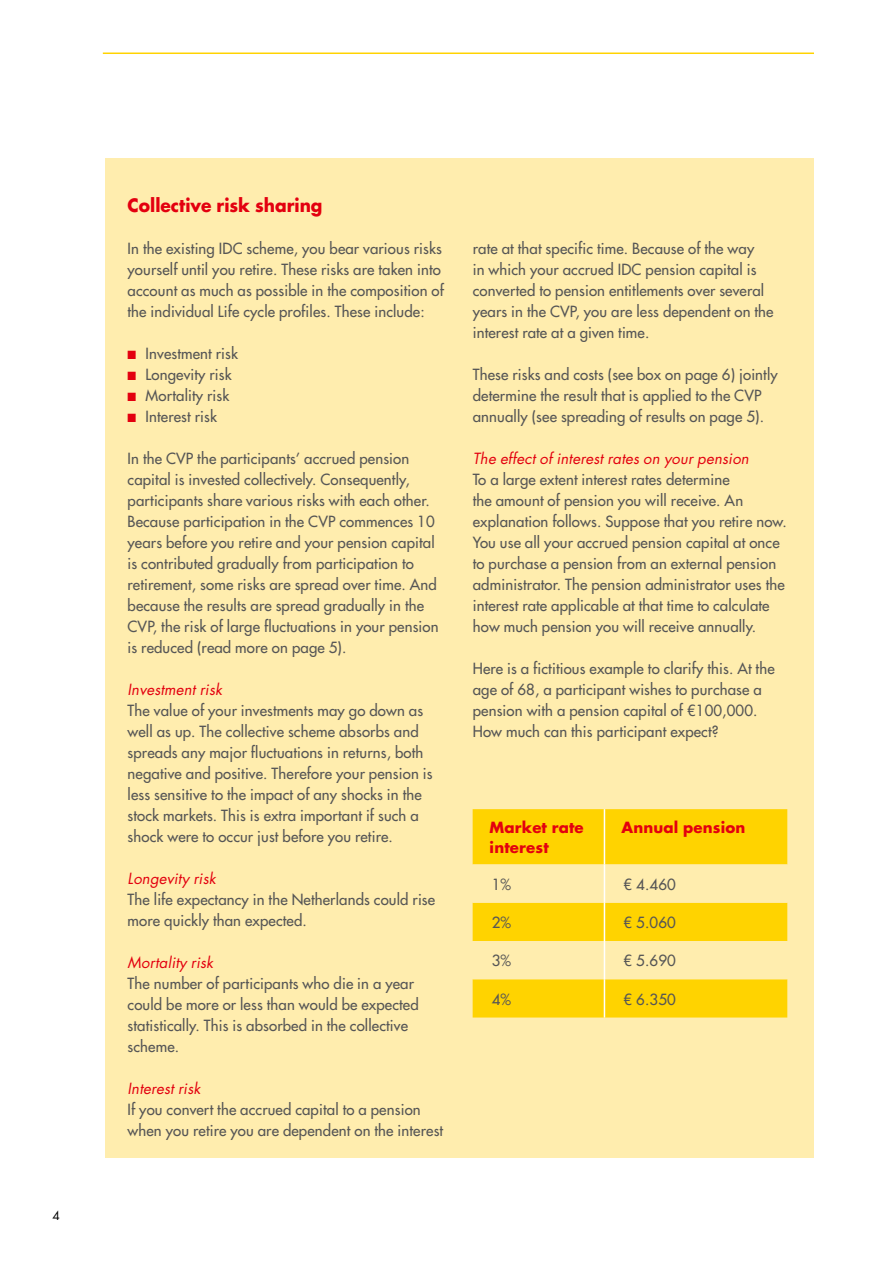
<style>
.page{position:relative;width:893px;height:1263px;background:#fff}
.page>*{position:absolute;margin:0;border:0;box-sizing:border-box;transform-origin:0 0}
.t1{font:700 18px "Futura Std";color:#e3000f;scale:.95 1}
.t2{font:500 15px/21px "Futura Std";letter-spacing:.01em;color:#565656}
.t3{font:italic 15px "Futura Std";letter-spacing:.01em;color:#e3000f}
.t4{font:700 15px/19.5px "Futura Std";letter-spacing:.01em;color:#e3000f}
.t5{font:12px "Futura Std";color:#000}
.s1{color:#e3000f}
</style>
<div class="page">
<hr style="left:103px;top:53px;width:711px;height:1px;background:#ffd300">
<div style="left:105px;top:158px;width:709px;height:1000px;background:#ffedae"></div>
<div style="left:473px;top:809px;width:314px;height:208px;background:#ffd300"></div>
<svg style="left:473px;top:864px;width:314px;height:115px"></svg>
<hr style="left:604px;top:809px;width:1px;height:55px;background:#fff">
<hr style="left:604px;top:864px;width:1px;height:39px;background:#fff">
<hr style="left:604px;top:903px;width:1px;height:38px;background:#fff">
<hr style="left:604px;top:941px;width:1px;height:38px;background:#fff">
<hr style="left:604px;top:979px;width:1px;height:38px;background:#fff">
<p class="t5" style="left:52px;top:1208px;width:9px">4</p>
<p class="t1" style="left:128px;top:193px;width:207px">Collective risk sharing</p>
<p class="t2" style="left:128px;top:238px;width:318px">In the existing IDC scheme, you bear various risks yourself until you retire. These risks are taken into account as much as possible in the composition of the individual Life cycle profiles. These include:</p>
<p class="t2" style="left:128px;top:343px;width:112px"><span class="s1">■</span> Investment risk</p>
<p class="t2" style="left:128px;top:364px;width:106px"><span class="s1">■</span> Longevity risk</p>
<p class="t2" style="left:128px;top:385px;width:103px"><span class="s1">■</span> Mortality risk</p>
<p class="t2" style="left:128px;top:406px;width:91px"><span class="s1">■</span> Interest risk</p>
<p class="t2" style="left:128px;top:448px;width:313px">In the CVP the participants’ accrued pension capital is invested collectively. Consequently, participants share various risks with each other.<br>Because participation in the CVP commences 10 years before you retire and your pension capital is contributed gradually from participation to retirement, some risks are spread over time. And because the results are spread gradually in the CVP, the risk of large fluctuations in your pension is reduced (read more on page 5).</p>
<p class="t3" style="left:128px;top:680px;width:96px">Investment risk</p>
<p class="t2" style="left:128px;top:700px;width:306px">The value of your investments may go down as well as up. The collective scheme absorbs and spreads any major fluctuations in returns, both negative and positive. Therefore your pension is less sensitive to the impact of any shocks in the stock markets. This is extra important if such a shock were to occur just before you retire.</p>
<p class="t3" style="left:128px;top:869px;width:90px">Longevity risk</p>
<p class="t2" style="left:128px;top:889px;width:309px">The life expectancy in the Netherlands could rise more quickly than expected.</p>
<p class="t3" style="left:128px;top:953px;width:87px">Mortality risk</p>
<p class="t2" style="left:128px;top:973px;width:293px">The number of participants who die in a year could be more or less than would be expected statistically. This is absorbed in the collective scheme.</p>
<p class="t3" style="left:128px;top:1079px;width:75px">Interest risk</p>
<p class="t2" style="left:128px;top:1099px;width:317px">If you convert the accrued capital to a pension when you retire you are dependent on the interest</p>
<p class="t2" style="left:473px;top:238px;width:302px">rate at that specific time. Because of the way<br>in which your accrued IDC pension capital is converted to pension entitlements over several years in the CVP, you are less dependent on the interest rate at a given time.</p>
<p class="t2" style="left:473px;top:364px;width:307px">These risks and costs (see box on page 6) jointly determine the result that is applied to the CVP annually (see spreading of results on page 5).</p>
<p class="t3" style="left:473px;top:449px;width:278px">The effect of interest rates on your pension</p>
<p class="t2" style="left:473px;top:469px;width:316px">To a large extent interest rates determine<br>the amount of pension you will receive. An explanation follows. Suppose that you retire now.<br>You use all your accrued pension capital at once to purchase a pension from an external pension administrator. The pension administrator uses the interest rate applicable at that time to calculate how much pension you will receive annually.</p>
<p class="t2" style="left:473px;top:658px;width:303px">Here is a fictitious example to clarify this. At the age of 68, a participant wishes to purchase a pension with a pension capital of €100,000.<br>How much can this participant expect?</p>
<p class="t4" style="left:490px;top:818px;width:96px">Market rate interest</p>
<p class="t4" style="left:621px;top:818px;width:125px">Annual pension</p>
<p class="t2" style="left:492px;top:874px;width:21px">1%</p>
<p class="t2" style="left:624px;top:874px;width:54px">€ 4.460</p>
<p class="t2" style="left:492px;top:912px;width:21px">2%</p>
<p class="t2" style="left:624px;top:912px;width:54px">€ 5.060</p>
<p class="t2" style="left:492px;top:950px;width:21px">3%</p>
<p class="t2" style="left:624px;top:950px;width:54px">€ 5.690</p>
<p class="t2" style="left:492px;top:989px;width:21px">4%</p>
<p class="t2" style="left:624px;top:989px;width:54px">€ 6.350</p>
</div>
